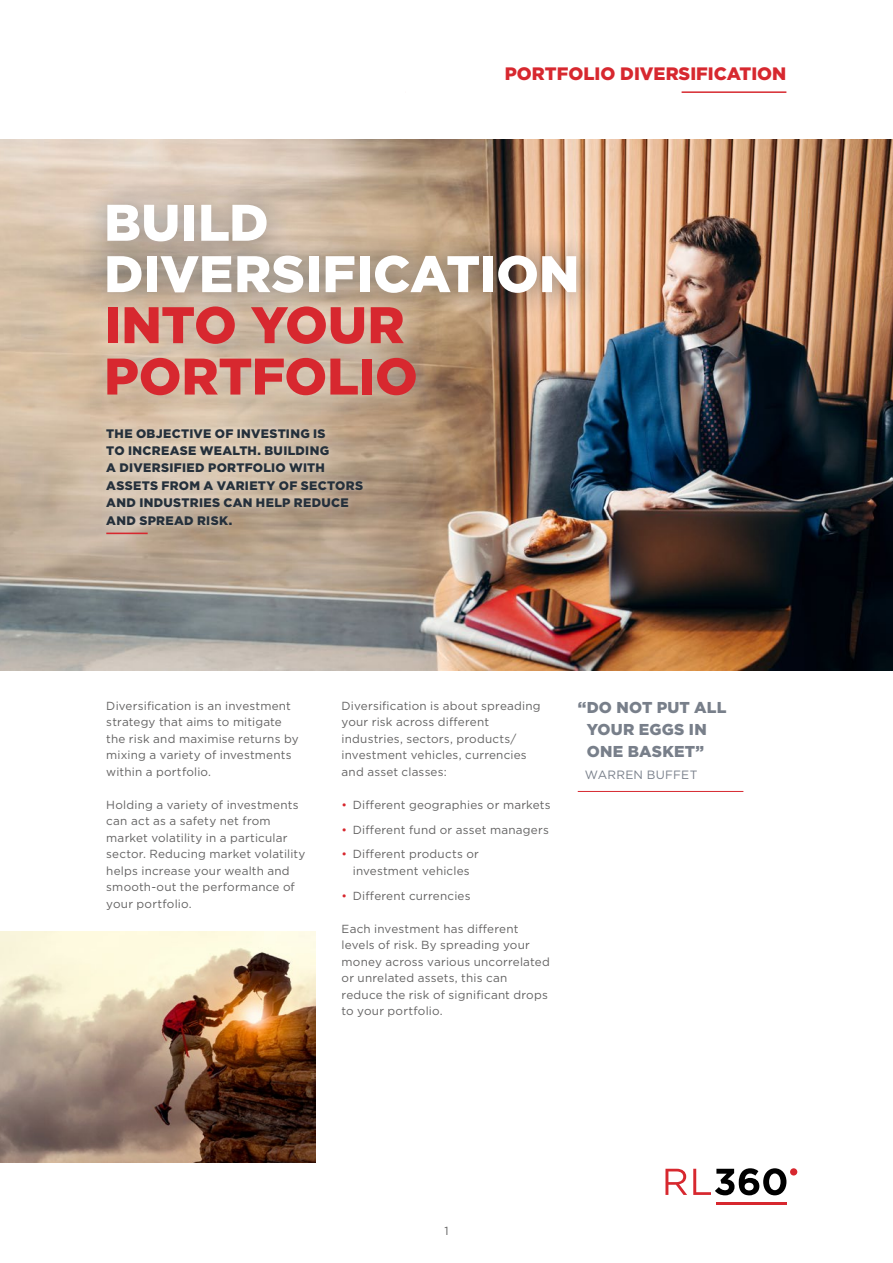
<style>
.page{position:relative;width:893px;height:1263px;background:#fff}
.page>*{position:absolute;margin:0;border:0;box-sizing:border-box;transform-origin:0 0}
.Headline{font:900 51.45px/51.4px "Gotham";color:#fff}
.Headline-2{font:900 51.45px/51.4px "Gotham";color:#d7282f}
.Product_name{font:900 18px "Gotham";color:#d7282f}
.Quotes{font:900 15.75px/21.9px "Gotham";letter-spacing:.01em;color:#787f8a}
.Subheadline{font:900 12.3px/17.4px "Gotham";letter-spacing:.025em;color:#25303b}
.Quotes-2{font:12px "Gotham";letter-spacing:.025em;color:#787f8a}
.Body{font:11.7px/16.5px "Gotham";letter-spacing:.015em;color:#646363}
.s1{color:#d7282f}
</style>
<div class="page">
<img style="left:0;top:139px;width:893px;height:531px">
<hr style="left:405px;top:91px;width:381px;height:2px;background:#d7282f">
<hr style="left:405px;top:91px;width:277px;height:3px;background:#fff">
<div style="left:80px;top:177px;width:524px;height:143px;background:#25303b;opacity:.5"></div>
<div style="left:80px;top:279px;width:362px;height:143px;background:#fff;opacity:.5"></div>
<hr style="left:716px;top:1202px;width:70px;height:3px;background:#d7282f">
<div style="left:790px;top:1168px;width:7px;height:7px;background:#d7282f;border-radius:50%"></div>
<svg style="left:665px;top:1168px;width:121px;height:27px"></svg>
<div style="left:97px;top:419px;width:275px;height:125px;background:#fff;opacity:.5"></div>
<hr style="left:106px;top:533px;width:42px;height:1px;background:#d7282f">
<img style="left:0;top:932px;width:315px;height:230px">
<hr style="left:578px;top:791px;width:165px;height:1px;background:#d7282f">
<p class="Product_name" style="left:505px;top:62px;width:283px">PORTFOLIO DIVERSIFICATION</p>
<p class="Headline" style="left:104px;top:196px;width:477px">BUILD<br>DIVERSIFICATION</p>
<p class="Headline-2" style="left:104px;top:299px;width:315px">INTO YOUR<br>PORTFOLIO</p>
<p class="Subheadline" style="left:106px;top:424px;width:258px">THE OBJECTIVE OF INVESTING IS<br>TO INCREASE WEALTH. BUILDING<br>A DIVERSIFIED PORTFOLIO WITH<br>ASSETS FROM A VARIETY OF SECTORS<br>AND INDUSTRIES CAN HELP REDUCE<br>AND SPREAD RISK.</p>
<p class="Body" style="left:106px;top:697px;width:194px">Diversification is an investment strategy that aims to mitigate the risk and maximise returns by mixing a variety of investments within a portfolio.</p>
<p class="Body" style="left:106px;top:796px;width:201px">Holding a variety of investments can act as a safety net from market volatility in a particular sector. Reducing market volatility helps increase your wealth and smooth-out the performance of your portfolio.</p>
<p class="Body" style="left:342px;top:697px;width:200px">Diversification is about spreading your risk across different industries, sectors, products/ investment vehicles, currencies and asset classes:</p>
<p class="Body" style="left:342px;top:796px;width:211px"><span class="s1">•</span> Different geographies or markets</p>
<p class="Body" style="left:342px;top:821px;width:209px"><span class="s1">•</span> Different fund or asset managers</p>
<p class="Body" style="left:342px;top:846px;width:139px;text-align:center"><span class="s1">•</span> Different products or investment vehicles</p>
<p class="Body" style="left:342px;top:887px;width:130px"><span class="s1">•</span> Different currencies</p>
<p class="Body" style="left:342px;top:920px;width:210px">Each investment has different levels of risk. By spreading your money across various uncorrelated or unrelated assets, this can reduce the risk of significant drops to your portfolio.</p>
<p class="Quotes" style="left:587px;top:696px;width:141px;text-indent:-9px">“DO NOT PUT ALL<br>YOUR EGGS IN<br>ONE BASKET”</p>
<p class="Quotes-2" style="left:585px;top:767px;width:114px">WARREN BUFFET</p>
<p class="Body" style="left:444px;top:1222px;width:6px">1</p>
</div>
